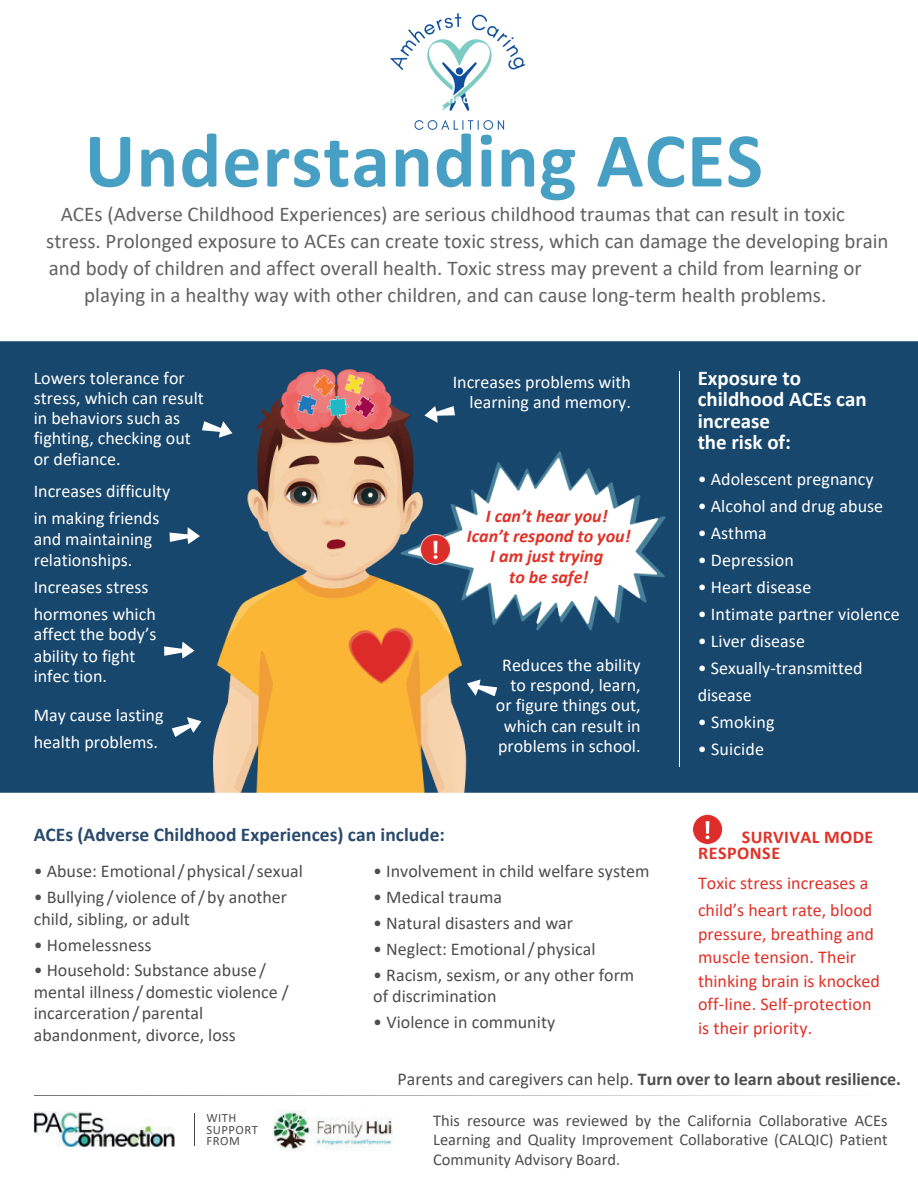
<style>
.page{position:relative;width:918px;height:1188px;background:#fff}
.page>*{position:absolute;margin:0;border:0;box-sizing:border-box;transform-origin:0 0}
.t1{font:700 78px "Calibri";letter-spacing:.015em;color:#47a0c4}
.t2{font:21px "Calibri";color:#626262}
.t3{font:700 21px/21.3px "Calibri";color:#fff}
.t4{font:700 19.5px "Calibri";color:#294a6d}
.t5{font:18px/20.2px "Calibri";color:#fff}
.t6{font:18px/21.3px "Calibri";color:#4e4d4e}
.t7{font:18px/23.7px "Calibri";letter-spacing:.005em;color:#e03127}
.t8{font:700 18px "Calibri";color:#4e4d4e}
.t9{font:italic 700 18px/20.2px "Calibri";color:#e03127;text-align:center}
.t10{font:700 18px/15.8px "Calibri";letter-spacing:.02em;color:#e03127}
.t11{font:16.5px/19.2px "Calibri";color:#4e4d4e;text-align:justify}
.t12{font:12.75px/11.2px "Calibri";letter-spacing:.035em;color:#4e4d4e}
.s1{font-weight:400}
</style>
<div class="page">
<img style="left:0;top:341px;width:918px;height:452px">
<img style="left:273px;top:1110px;width:119px;height:41px">
<img style="left:34px;top:1111px;width:140px;height:35px">
<svg style="left:164px;top:642px;width:30px;height:17px"></svg>
<svg style="left:170px;top:527px;width:30px;height:17px"></svg>
<svg style="left:172px;top:717px;width:29px;height:20px"></svg>
<hr style="left:194px;top:1113px;width:1px;height:33px;background:#45484c">
<svg style="left:202px;top:421px;width:30px;height:17px"></svg>
<svg style="left:424px;top:406px;width:31px;height:17px"></svg>
<svg style="left:467px;top:680px;width:30px;height:16px"></svg>
<hr style="left:679px;top:372px;width:1px;height:395px;background:#fff">
<svg style="left:34px;top:1095px;width:789px;height:1px"></svg>
<svg style="left:692px;top:814px;width:31px;height:31px"></svg>
<img style="left:390px;top:13px;width:135px;height:117px">
<h1 class="t1" style="left:85px;top:105px;width:680px">Understanding ACES</h1>
<p class="t2" style="left:61px;top:200px;width:786px">ACEs (Adverse Childhood Experiences) are serious childhood traumas that can result in toxic</p>
<p class="t2" style="left:46px;top:227px;width:844px">stress. Prolonged exposure to ACEs can create toxic stress, which can damage the developing brain</p>
<p class="t2" style="left:49px;top:254px;width:815px">and body of children and affect overall health. Toxic stress may prevent a child from learning or</p>
<p class="t2" style="left:84px;top:281px;width:744px">playing in a healthy way with other children, and can cause long-term health problems.</p>
<p class="t5" style="left:34px;top:367px;width:172px">Lowers tolerance for stress, which can result in behaviors such as fighting, checking out or defiance.</p>
<p class="t5" style="left:34px;top:477px;width:138px;line-height:27px">Increases difficulty in making friends</p>
<p class="t5" style="left:34px;top:527px;width:120px;line-height:21.3px">and maintaining relationships.</p>
<p class="t5" style="left:34px;top:573px;width:124px;line-height:27px">Increases stress hormones which</p>
<p class="t5" style="left:34px;top:623px;width:124px;line-height:20.9px">affect the body’s ability to fight infec tion.</p>
<p class="t5" style="left:34px;top:701px;width:131px;line-height:27px">May cause lasting health problems.</p>
<p class="t5" style="left:453px;top:371px;width:180px;text-align:right">Increases problems with learning and memory.</p>
<p class="t9" style="left:467px;top:505px;width:165px">I can’t hear you!<br>Ican’t respond to you!<br>I am just trying<br>to be safe!</p>
<p class="t5" style="left:496px;top:654px;width:146px;text-align:right">Reduces the ability to respond, learn, or figure things out, which can result in problems in school.</p>
<p class="t4" style="left:34px;top:821px;width:413px">ACEs (Adverse Childhood Experiences) can include:</p>
<p class="t6" style="left:34px;top:860px;width:271px">• Abuse: Emotional / physical / sexual</p>
<p class="t6" style="left:34px;top:886px;width:255px">• Bullying / violence of / by another child, sibling, or adult</p>
<p class="t6" style="left:34px;top:933px;width:119px">• Homelessness</p>
<p class="t6" style="left:34px;top:959px;width:256px">• Household: Substance abuse / mental illness / domestic violence / incarceration / parental abandonment, divorce, loss</p>
<p class="t6" style="left:373px;top:860px;width:278px">• Involvement in child welfare system</p>
<p class="t6" style="left:373px;top:886px;width:130px">• Medical trauma</p>
<p class="t6" style="left:373px;top:912px;width:201px">• Natural disasters and war</p>
<p class="t6" style="left:373px;top:938px;width:224px">• Neglect: Emotional / physical</p>
<p class="t6" style="left:373px;top:964px;width:263px">• Racism, sexism, or any other form of discrimination</p>
<p class="t6" style="left:373px;top:1011px;width:183px">• Violence in community</p>
<p class="t3" style="left:698px;top:367px;width:171px">Exposure to childhood ACEs can increase<br>the risk of:</p>
<p class="t5" style="left:698px;top:469px;width:177px">• Adolescent pregnancy</p>
<p class="t5" style="left:698px;top:496px;width:187px">• Alcohol and drug abuse</p>
<p class="t5" style="left:698px;top:523px;width:71px">• Asthma</p>
<p class="t5" style="left:698px;top:550px;width:98px">• Depression</p>
<p class="t5" style="left:698px;top:577px;width:115px">• Heart disease</p>
<p class="t5" style="left:698px;top:604px;width:204px">• Intimate partner violence</p>
<p class="t5" style="left:698px;top:631px;width:109px">• Liver disease</p>
<p class="t5" style="left:698px;top:654px;width:166px;line-height:27px">• Sexually-transmitted disease</p>
<p class="t5" style="left:698px;top:712px;width:79px">• Smoking</p>
<p class="t5" style="left:698px;top:739px;width:68px">• Suicide</p>
<p class="t10" style="left:698px;top:829px;width:177px;text-indent:44px">SURVIVAL MODE<br>RESPONSE</p>
<p class="t7" style="left:698px;top:869px;width:176px;line-height:27px">Toxic stress increases a child’s heart rate, blood</p>
<p class="t7" style="left:698px;top:921px;width:183px">pressure, breathing and muscle tension. Their thinking brain is knocked off-line. Self-protection is their priority.</p>
<p class="t12" style="left:207px;top:1112px;width:53px">WITH<br>SUPPORT<br>FROM</p>
<p class="t8" style="left:398px;top:1067px;width:505px"><span class="s1">Parents and caregivers can help.</span> Turn over to learn about resilience.</p>
<p class="t11" style="left:433px;top:1111px;width:456px">This resource was reviewed by the California Collaborative ACEs Learning and Quality Improvement Collaborative (CALQIC) Patient Community Advisory Board.</p>
</div>
